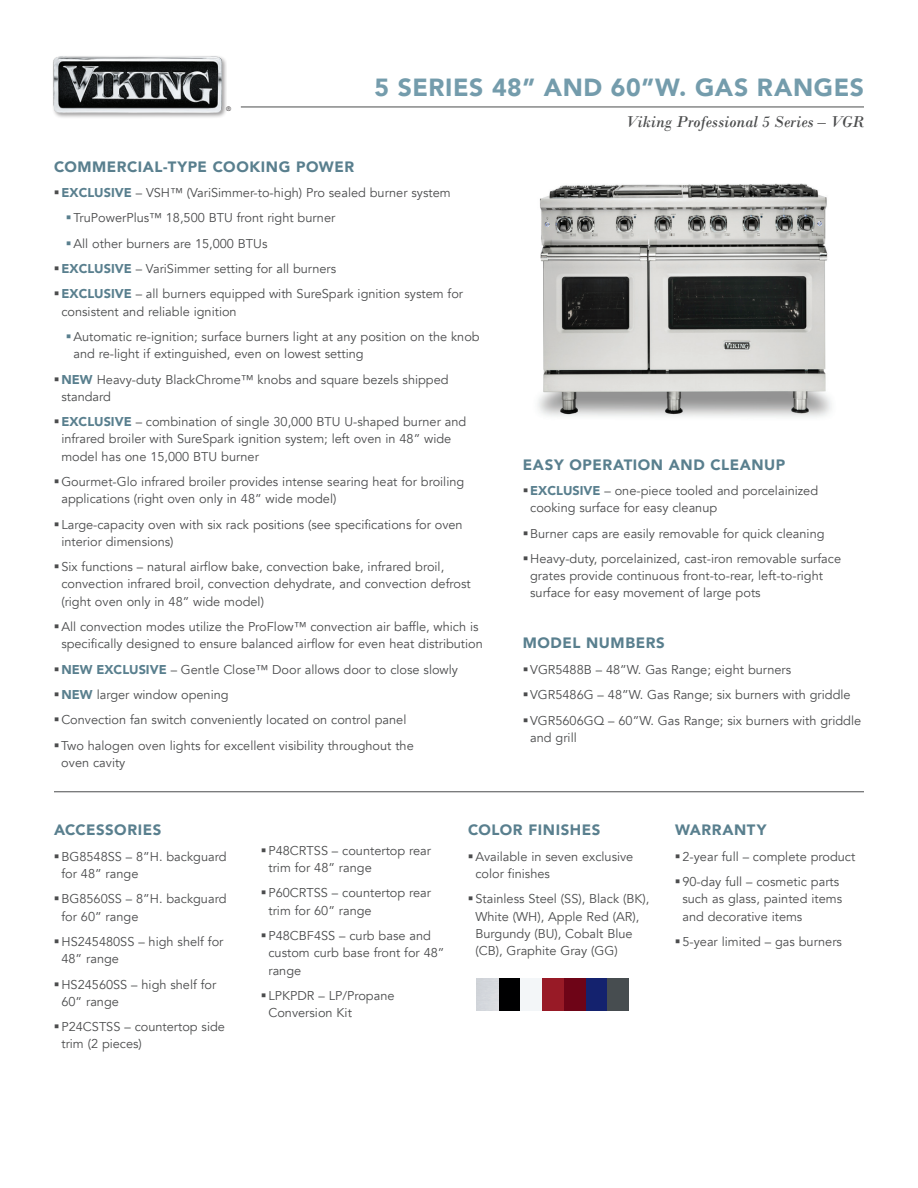
<style>
.page{position:relative;width:918px;height:1188px;background:#fff}
.page>*{position:absolute;margin:0;border:0;box-sizing:border-box;transform-origin:0 0}
.t1{font:900 24.75px "Avenir";letter-spacing:.02em;color:#749cac}
.t2{font:italic 16.5px "Bodoni";color:#4b4c4d}
.t3{font:900 15px "Avenir";letter-spacing:.035em;color:#597f8e}
.t4{font:12.75px/17.2px "Avenir";color:#4b4c4d}
.t5{font:300 6.3px "Avenir";color:#231f20}
.s1{font-weight:900;color:#597f8e}
.s2{color:#597f8e}
</style>
<div class="page">
<img style="left:538px;top:183px;width:294px;height:234px">
<hr style="left:241px;top:107px;width:623px;height:1px;background:#4b4c4d">
<hr style="left:54px;top:791px;width:810px;height:1px;background:#4b4c4d">
<div style="left:499px;top:978px;width:21px;height:33px;background:#000001"></div>
<div style="left:520px;top:978px;width:22px;height:33px;background:#f3f6f8"></div>
<div style="left:542px;top:978px;width:22px;height:33px;background:#981a26"></div>
<div style="left:564px;top:978px;width:22px;height:33px;background:#6e0417"></div>
<div style="left:586px;top:978px;width:22px;height:33px;background:#14226e"></div>
<div style="left:608px;top:978px;width:21px;height:33px;background:#474d50"></div>
<img style="left:53px;top:56px;width:174px;height:62px">
<p class="t5" style="left:226px;top:105px;width:7px">®</p>
<h1 class="t1" style="left:375px;top:66px;width:491px">5 SERIES 48” AND 60”W. GAS RANGES</h1>
<p class="t2" style="left:625px;top:112px;width:240px">Viking Professional 5 Series – VGR</p>
<p class="t3" style="left:54px;top:154px;width:302px">COMMERCIAL-TYPE COOKING POWER</p>
<p class="t4" style="left:54px;top:184px;width:398px">▪<span class="s1">EXCLUSIVE</span> – VSH™ (VariSimmer-to-high) Pro sealed burner system</p>
<p class="t4" style="left:66px;top:210px;width:271px"><span class="s2">▪</span>TruPowerPlus™ 18,500 BTU front right burner</p>
<p class="t4" style="left:66px;top:235px;width:203px"><span class="s2">▪</span>All other burners are 15,000 BTUs</p>
<p class="t4" style="left:54px;top:260px;width:284px">▪<span class="s1">EXCLUSIVE</span> – VariSimmer setting for all burners</p>
<p class="t4" style="left:61px;top:286px;width:403px;text-indent:-7px">▪<span class="s1">EXCLUSIVE</span> – all burners equipped with SureSpark ignition system for consistent and reliable ignition</p>
<p class="t4" style="left:73px;top:328px;width:408px;text-indent:-7px"><span class="s2">▪</span>Automatic re-ignition; surface burners light at any position on the knob and re-light if extinguished, even on lowest setting</p>
<p class="t4" style="left:61px;top:371px;width:389px;text-indent:-7px">▪<span class="s1">NEW</span> Heavy-duty BlackChrome™ knobs and square bezels shipped standard</p>
<p class="t4" style="left:61px;top:413px;width:406px;text-indent:-7px">▪<span class="s1">EXCLUSIVE</span> – combination of single 30,000 BTU U-shaped burner and infrared broiler with SureSpark ignition system; left oven in 48” wide model has one 15,000 BTU burner</p>
<p class="t4" style="left:61px;top:473px;width:404px;text-indent:-7px">▪Gourmet-Glo infrared broiler provides intense searing heat for broiling applications (right oven only in 48” wide model)</p>
<p class="t4" style="left:61px;top:516px;width:403px;text-indent:-7px">▪ Large-capacity oven with six rack positions (see specifications for oven interior dimensions)</p>
<p class="t4" style="left:61px;top:558px;width:411px;text-indent:-7px">▪Six functions – natural airflow bake, convection bake, infrared broil, convection infrared broil, convection dehydrate, and convection defrost (right oven only in 48” wide model)</p>
<p class="t4" style="left:54px;top:618px;width:431px;text-align:center">▪All convection modes utilize the ProFlow™ convection air baffle, which is specifically designed to ensure balanced airflow for even heat distribution</p>
<p class="t4" style="left:54px;top:661px;width:406px">▪<span class="s1">NEW EXCLUSIVE</span> – Gentle Close™ Door allows door to close slowly</p>
<p class="t4" style="left:54px;top:686px;width:176px">▪<span class="s1">NEW</span> larger window opening</p>
<p class="t4" style="left:54px;top:712px;width:354px">▪Convection fan switch conveniently located on control panel</p>
<p class="t4" style="left:61px;top:737px;width:354px;text-indent:-7px">▪Two halogen oven lights for excellent visibility throughout the oven cavity</p>
<p class="t3" style="left:523px;top:452px;width:264px">EASY OPERATION AND CLEANUP</p>
<p class="t4" style="left:530px;top:482px;width:289px;text-indent:-7px">▪<span class="s1">EXCLUSIVE</span> – one-piece tooled and porcelainized cooking surface for easy cleanup</p>
<p class="t4" style="left:523px;top:525px;width:303px">▪Burner caps are easily removable for quick cleaning</p>
<p class="t4" style="left:530px;top:550px;width:312px;text-indent:-7px">▪Heavy-duty, porcelainized, cast-iron removable surface grates provide continuous front-to-rear, left-to-right surface for easy movement of large pots</p>
<p class="t3" style="left:523px;top:630px;width:144px">MODEL NUMBERS</p>
<p class="t4" style="left:523px;top:661px;width:270px">▪VGR5488B – 48”W. Gas Range; eight burners</p>
<p class="t4" style="left:523px;top:686px;width:329px">▪VGR5486G – 48”W. Gas Range; six burners with griddle</p>
<p class="t4" style="left:530px;top:712px;width:333px;text-indent:-7px">▪VGR5606GQ – 60”W. Gas Range; six burners with griddle and grill</p>
<p class="t3" style="left:54px;top:817px;width:109px">ACCESSORIES</p>
<p class="t4" style="left:61px;top:848px;width:167px;text-indent:-7px">▪BG8548SS – 8”H. backguard for 48” range</p>
<p class="t4" style="left:61px;top:891px;width:167px;text-indent:-7px">▪BG8560SS – 8”H. backguard for 60” range</p>
<p class="t4" style="left:61px;top:933px;width:164px;text-indent:-7px">▪HS245480SS – high shelf for<br>48” range</p>
<p class="t4" style="left:61px;top:976px;width:156px;text-indent:-7px">▪HS24560SS – high shelf for<br>60” range</p>
<p class="t4" style="left:61px;top:1018px;width:165px;text-indent:-7px">▪P24CSTSS – countertop side trim (2 pieces)</p>
<p class="t4" style="left:268px;top:842px;width:164px;text-indent:-7px">▪P48CRTSS – countertop rear trim for 48” range</p>
<p class="t4" style="left:268px;top:885px;width:164px;text-indent:-7px">▪P60CRTSS – countertop rear trim for 60” range</p>
<p class="t4" style="left:268px;top:927px;width:178px;text-indent:-7px">▪P48CBF4SS – curb base and custom curb base front for 48” range</p>
<p class="t4" style="left:268px;top:987px;width:128px;text-indent:-7px">▪ LPKPDR – LP/Propane<br>Conversion Kit</p>
<p class="t3" style="left:468px;top:817px;width:134px">COLOR FINISHES</p>
<p class="t4" style="left:475px;top:848px;width:159px;text-indent:-7px">▪Available in seven exclusive color finishes</p>
<p class="t4" style="left:475px;top:891px;width:175px;text-indent:-7px">▪Stainless Steel (SS), Black (BK),<br>White (WH), Apple Red (AR),<br>Burgundy (BU), Cobalt Blue (CB), Graphite Gray (GG)</p>
<p class="t3" style="left:675px;top:817px;width:93px">WARRANTY</p>
<p class="t4" style="left:675px;top:848px;width:182px">▪2-year full – complete product</p>
<p class="t4" style="left:682px;top:873px;width:161px;text-indent:-7px">▪90-day full – cosmetic parts such as glass, painted items and decorative items</p>
<p class="t4" style="left:675px;top:933px;width:169px">▪5-year limited – gas burners</p>
</div>
